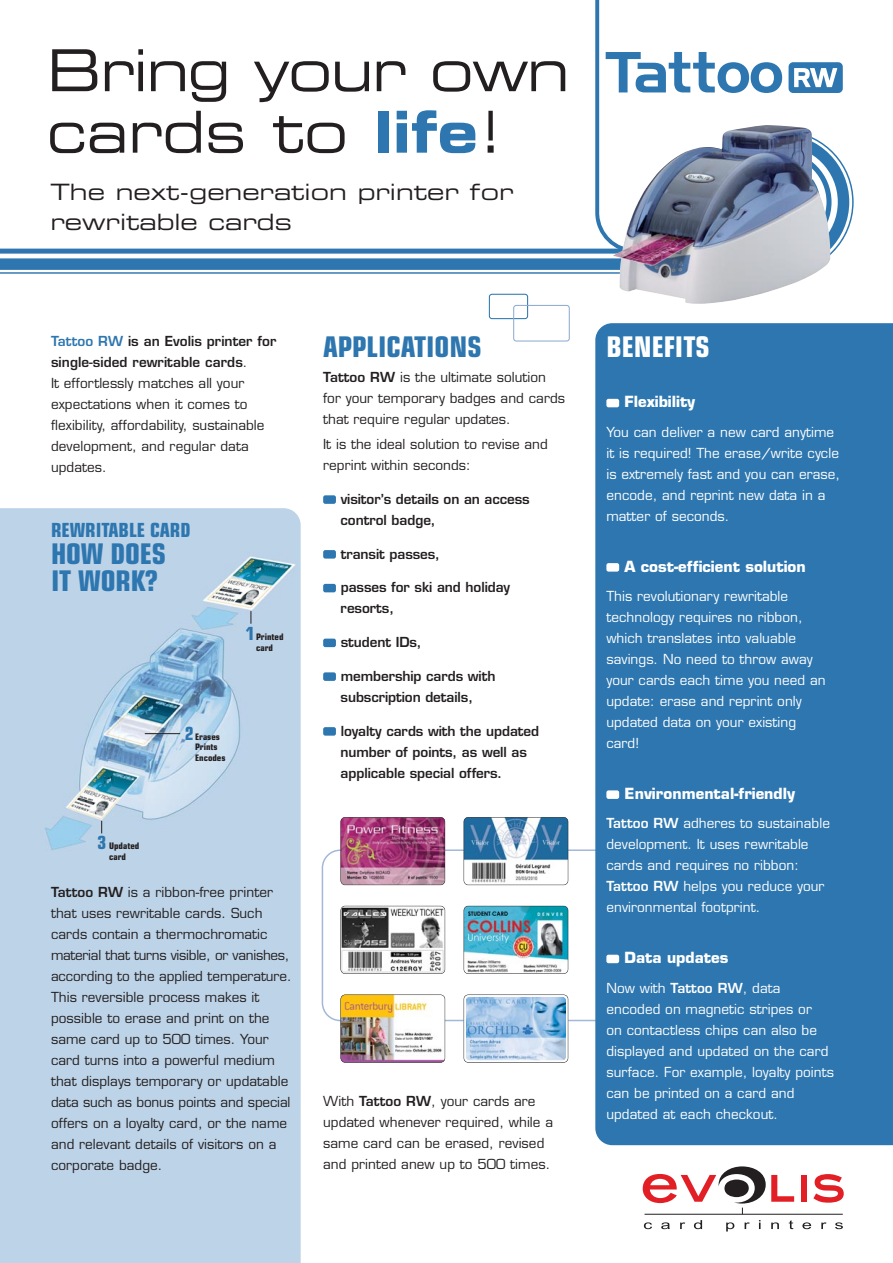
<style>
.page{position:relative;width:893px;height:1263px;background:#fff}
.page>*{position:absolute;margin:0;border:0;box-sizing:border-box;transform-origin:0 0}
.t1{font:57.9px/61.5px "Eurostile Extended Two";letter-spacing:-.025em;color:#231f20;scale:.93 1}
.t2{font:700 condensed 28.5px/27px "Eurostile";letter-spacing:-.005em;color:#2d76af}
.t3{font:700 condensed 28.5px "Eurostile";color:#fff}
.t4{font:22.5px/30px "Eurostile Extended Two";color:#231f20}
.t5{font:700 condensed 19.5px "Eurostile";color:#2d76af}
.t6{font:700 condensed 18.15px "Eurostile";color:#2d76af}
.t7{font:700 15px "Eurostile";color:#fff}
.t8{font:13.5px/21px "Eurostile";letter-spacing:.005em;color:#231f20}
.t9{font:13.5px/21px "Eurostile";letter-spacing:.005em;color:#fff}
.t10{font:600 13.5px/21px "Eurostile";letter-spacing:-.005em;color:#231f20}
.t11{font:700 condensed 9px/10.5px "Eurostile";color:#231f20;scale:1.07 1}
.s1{font-family:"Eurostile Bold Extended Two";color:#2d76af}
.s2{font-weight:600;color:#2d76af}
.s3{font-weight:600}
</style>
<div class="page">
<svg style="left:322px;top:849px;width:273px;height:172px"></svg>
<div style="left:0;top:508px;width:301px;height:755px;background:#bdd3e7"></div>
<img style="left:29px;top:541px;width:267px;height:317px">
<svg style="left:251px;top:611px;width:1px;height:13px"></svg>
<svg style="left:101px;top:821px;width:1px;height:12px"></svg>
<hr style="left:145px;top:733px;width:35px;height:1px;background:#231f20">
<div style="left:595px;top:323px;width:298px;height:822px;background:#2d76af"></div>
<svg style="left:0;top:156px;width:854px;height:118px"></svg>
<img style="left:613px;top:253px;width:217px;height:51px">
<div style="left:801px;top:1175px;width:5px;height:27px;background:#e31f26"></div>
<svg style="left:813px;top:1174px;width:31px;height:29px"></svg>
<svg style="left:643px;top:1166px;width:151px;height:48px"></svg>
<hr style="left:644px;top:1214px;width:199px;height:1px;background:#231f20">
<svg style="left:644px;top:1222px;width:8px;height:7px"></svg>
<svg style="left:661px;top:1222px;width:9px;height:7px"></svg>
<svg style="left:680px;top:1222px;width:5px;height:7px"></svg>
<svg style="left:694px;top:1220px;width:8px;height:9px"></svg>
<svg style="left:726px;top:1222px;width:8px;height:9px"></svg>
<svg style="left:745px;top:1222px;width:5px;height:7px"></svg>
<svg style="left:771px;top:1222px;width:8px;height:7px"></svg>
<svg style="left:789px;top:1220px;width:4px;height:9px"></svg>
<svg style="left:802px;top:1222px;width:9px;height:7px"></svg>
<svg style="left:821px;top:1222px;width:5px;height:7px"></svg>
<svg style="left:835px;top:1222px;width:8px;height:7px"></svg>
<div style="left:789px;top:62px;width:54px;height:31px;background:#2d76af;border-radius:5px"></div>
<svg style="left:595px;top:0;width:242px;height:253px"></svg>
<div style="left:323px;top:495px;width:13px;height:9px;background:#2d76af;border-radius:2px"></div>
<div style="left:323px;top:550px;width:13px;height:9px;background:#2d76af;border-radius:2px"></div>
<div style="left:323px;top:584px;width:13px;height:8px;background:#2d76af;border-radius:2px"></div>
<div style="left:323px;top:639px;width:13px;height:8px;background:#2d76af;border-radius:2px"></div>
<div style="left:323px;top:672px;width:13px;height:9px;background:#2d76af;border-radius:2px"></div>
<div style="left:323px;top:727px;width:13px;height:9px;background:#2d76af;border-radius:2px"></div>
<div style="left:606px;top:399px;width:13px;height:8px;background:#fff;border-radius:2px"></div>
<div style="left:606px;top:563px;width:13px;height:9px;background:#fff;border-radius:2px"></div>
<div style="left:606px;top:790px;width:13px;height:9px;background:#fff;border-radius:2px"></div>
<div style="left:606px;top:955px;width:13px;height:8px;background:#fff;border-radius:2px"></div>
<svg style="left:489px;top:294px;width:81px;height:48px"></svg>
<img style="left:341px;top:817px;width:104px;height:68px;border-radius:4px">
<div style="left:340px;top:817px;width:105px;height:68px;border:1px solid #231f20;border-radius:5px"></div>
<img style="left:341px;top:906px;width:104px;height:68px;border-radius:4px">
<div style="left:340px;top:906px;width:105px;height:68px;border:1px solid #231f20;border-radius:5px"></div>
<img style="left:341px;top:995px;width:104px;height:67px;border-radius:4px">
<div style="left:340px;top:994px;width:105px;height:69px;border:1px solid #231f20;border-radius:5px"></div>
<img style="left:464px;top:817px;width:104px;height:68px;border-radius:4px">
<div style="left:464px;top:817px;width:104px;height:68px;border:1px solid #231f20;border-radius:5px"></div>
<img style="left:464px;top:906px;width:104px;height:68px;border-radius:4px">
<div style="left:464px;top:906px;width:104px;height:68px;border:1px solid #231f20;border-radius:5px"></div>
<svg style="left:464px;top:994px;width:104px;height:69px;background:#a6c6e5"></svg>
<div style="left:464px;top:994px;width:104px;height:69px;border:1px solid #231f20;border-radius:5px"></div>
<h1 class="t1" style="left:47px;top:45px;width:563px">Bring your own cards to <span class="s1">life</span>!</h1>
<h3 class="t4" style="left:51px;top:179px;width:464px">The next-generation printer for rewritable cards</h3>
<p class="t8" style="left:51px;top:332px;width:227px"><span class="s2">Tattoo RW</span> <span class="s3">is an Evolis printer for single-sided rewritable cards</span>.<br>It effortlessly matches all your expectations when it comes to flexibility, affordability, sustainable development, and regular data updates.</p>
<h3 class="t5" style="left:51px;top:523px;width:141px">REWRITABLE CARD</h3>
<h2 class="t2" style="left:51px;top:543px;width:116px">HOW DOES<br>IT WORK?</h2>
<h3 class="t6" style="left:246px;top:627px;width:11px">1</h3>
<p class="t11" style="left:256px;top:633px;width:27px">Printed card</p>
<h3 class="t6" style="left:185px;top:726px;width:11px">2</h3>
<p class="t11" style="left:195px;top:732px;width:30px">Erases<br>Prints<br>Encodes</p>
<h3 class="t6" style="left:97px;top:836px;width:11px">3</h3>
<p class="t11" style="left:109px;top:842px;width:30px">Updated card</p>
<p class="t8" style="left:51px;top:883px;width:242px"><span class="s3">Tattoo RW</span> is a ribbon-free printer that uses rewritable cards. Such cards contain a thermochromatic material that turns visible, or vanishes, according to the applied temperature.<br>This reversible process makes it possible to erase and print on the same card up to 500 times. Your card turns into a powerful medium that displays temporary or updatable data such as bonus points and special offers on a loyalty card, or the name and relevant details of visitors on a corporate badge.</p>
<h2 class="t2" style="left:323px;top:335px;width:160px">APPLICATIONS</h2>
<p class="t8" style="left:323px;top:368px;width:243px"><span class="s3">Tattoo RW</span> is the ultimate solution for your temporary badges and cards that require regular updates.</p>
<p class="t8" style="left:323px;top:435px;width:226px">It is the ideal solution to revise and reprint within seconds:</p>
<p class="t10" style="left:341px;top:490px;width:191px">visitor’s details on an access control badge,</p>
<p class="t10" style="left:341px;top:545px;width:101px">transit passes,</p>
<p class="t10" style="left:341px;top:578px;width:171px">passes for ski and holiday resorts,</p>
<p class="t10" style="left:341px;top:633px;width:82px">student IDs,</p>
<p class="t10" style="left:341px;top:667px;width:156px">membership cards with subscription details,</p>
<p class="t10" style="left:341px;top:722px;width:200px">loyalty cards with the updated number of points, as well as applicable special offers.</p>
<p class="t8" style="left:323px;top:1092px;width:231px">With <span class="s3">Tattoo RW</span>, your cards are updated whenever required, while a same card can be erased, revised and printed anew up to 500 times.</p>
<h2 class="t3" style="left:606px;top:336px;width:105px">BENEFITS</h2>
<p class="t7" style="left:625px;top:396px;width:72px">Flexibility</p>
<p class="t9" style="left:606px;top:423px;width:235px">You can deliver a new card anytime it is required! The erase/write cycle is extremely fast and you can erase, encode, and reprint new data in a matter of seconds.</p>
<p class="t7" style="left:625px;top:560px;width:183px">A cost-efficient solution</p>
<p class="t9" style="left:606px;top:587px;width:221px">This revolutionary rewritable technology requires no ribbon, which translates into valuable savings. No need to throw away your cards each time you need an update: erase and reprint only updated data on your existing card!</p>
<p class="t7" style="left:625px;top:788px;width:172px">Environmental-friendly</p>
<p class="t9" style="left:606px;top:814px;width:225px"><span class="s3">Tattoo RW</span> adheres to sustainable development. It uses rewritable cards and requires no ribbon:<br><span class="s3">Tattoo RW</span> helps you reduce your environmental footprint.</p>
<p class="t7" style="left:625px;top:952px;width:105px">Data updates</p>
<p class="t9" style="left:606px;top:979px;width:229px">Now with <span class="s3">Tattoo RW</span>, data encoded on magnetic stripes or<br>on contactless chips can also be displayed and updated on the card surface. For example, loyalty points can be printed on a card and updated at each checkout.</p>
</div>
